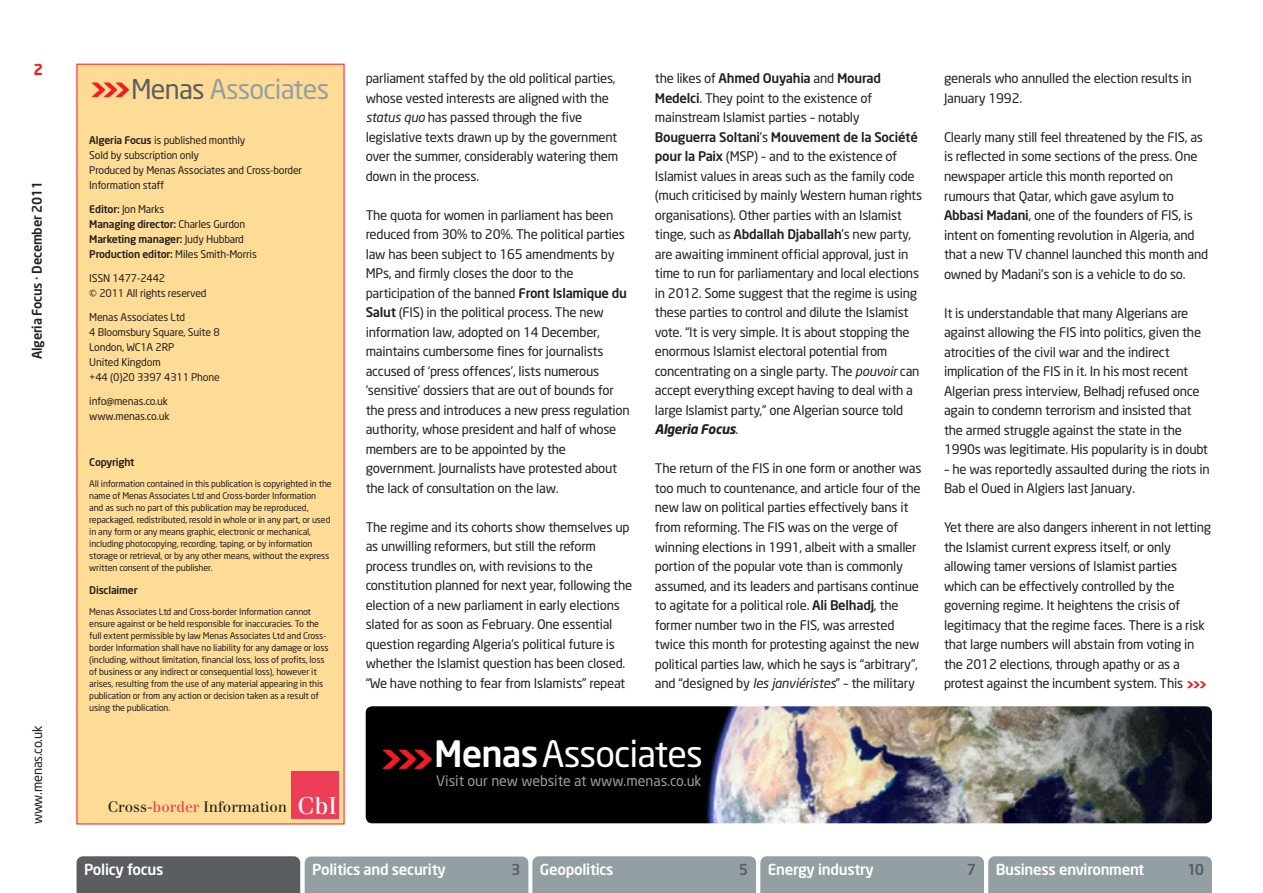
<style>
.page{position:relative;width:1263px;height:893px;background:#fff}
.page>*{position:absolute;margin:0;border:0;box-sizing:border-box;transform-origin:0 0}
.t1{font:36px "Neo Sans";letter-spacing:-.025em;color:#fff}
.t2{font:27px "Neo Sans";letter-spacing:-.03em;color:#949fa4}
.t3{font:500 15px "Neo Sans";letter-spacing:-.02em;color:#fff}
.t4{font:15px "Walbaum";color:#231f20}
.t5{font:500 15px "Neo Sans";color:#5b5e61}
.t6{font:700 15px "Neo Sans";color:#ee1d23}
.t7{font:14.25px "Neo Sans";letter-spacing:-.005em;color:#949fa4}
.t8{font:13.2px/19.5px "Neo Sans";letter-spacing:-.02em;color:#231f20}
.t9{font:500 13.2px "Neo Sans";letter-spacing:-.02em;color:#231f20}
.t10{font:10.5px/15px "Neo Sans";letter-spacing:-.02em;color:#231f20}
.t11{font:500 10.5px/15px "Neo Sans";letter-spacing:-.02em;color:#231f20}
.t12{font:9px/12px "Neo Sans";letter-spacing:-.02em;color:#231f20}
.s1{font-weight:900;font-size:28.5px;color:#ee1d23}
.s2{color:#5b5e61}
.s3{font-weight:500}
.s4{font-weight:400}
.s5{color:#ee3d56}
.s6{font-size:24px;color:#fff}
.s7{font-style:italic}
.s8{font-weight:700;font-style:italic}
.s9{font-weight:900;font-size:37.5px;color:#ee1d23}
.s10{font-weight:900;font-size:13.5px;color:#ee1d23}
</style>
<div class="page">
<svg style="left:77px;top:856px;width:1135px;height:37px;background:#8b9499"></svg>
<div style="left:77px;top:65px;width:267px;height:759px;background:#fedc96"></div>
<div style="left:291px;top:771px;width:47px;height:47px;background:#ee3d56"></div>
<img style="left:366px;top:706px;width:846px;height:117px;border-radius:6px">
<p class="t6" style="left:33px;top:64px;width:11px">2</p>
<p class="t9" style="left:32px;top:359px;width:180px;rotate:-90deg">Algeria Focus · December 2011</p>
<p class="t8" style="left:29px;top:824px;width:100px;rotate:-90deg">www.menas.co.uk</p>
<h2 class="t2" style="left:89px;top:78px;width:242px"><span class="s1">&gt;&gt;&gt;</span><span class="s2">Menas</span> Associates</h2>
<p class="t10" style="left:89px;top:133px;width:214px"><span class="s3">Algeria Focus</span> is published monthly<br>Sold by subscription only<br>Produced by Menas Associates and Cross-border<br>Information staff</p>
<p class="t11" style="left:89px;top:202px;width:169px">Editor: <span class="s4">Jon Marks<br></span>Managing director: <span class="s4">Charles Gurdon<br></span>Marketing manager: <span class="s4">Judy Hubbard<br></span>Production editor: <span class="s4">Miles Smith-Morris</span></p>
<p class="t10" style="left:89px;top:271px;width:119px">ISSN 1477-2442<br>© 2011 All rights reserved</p>
<p class="t10" style="left:89px;top:310px;width:132px">Menas Associates Ltd<br>4 Bloomsbury Square, Suite 8<br>London, WC1A 2RP<br>United Kingdom<br>+44 (0)20 3397 4311 Phone</p>
<p class="t10" style="left:89px;top:394px;width:82px">info@menas.co.uk www.menas.co.uk</p>
<p class="t11" style="left:89px;top:456px;width:47px">Copyright</p>
<p class="t12" style="left:89px;top:479px;width:244px">All information contained in this publication is copyrighted in the name of Menas Associates Ltd and Cross-border Information and as such no part of this publication may be reproduced, repackaged, redistributed, resold in whole or in any part, or used in any form or any means graphic, electronic or mechanical, including photocopying, recording, taping, or by information storage or retrieval, or by any other means, without the express written consent of the publisher.</p>
<p class="t11" style="left:89px;top:583px;width:50px">Disclaimer</p>
<p class="t12" style="left:89px;top:606px;width:241px">Menas Associates Ltd and Cross-border Information cannot ensure against or be held responsible for inaccuracies. To the full extent permissible by law Menas Associates Ltd and Cross&shy;border Information shall have no liability for any damage or loss (including, without limitation, financial loss, loss of profits, loss of business or any indirect or consequential loss), however it arises, resulting from the use of any material appearing in this publication or from any action or decision taken as a result of using the publication.</p>
<p class="t4" style="left:108px;top:801px;width:231px">Cross-<span class="s5">border</span> Information <span class="s6">CbI</span></p>
<p class="t8" style="left:366px;top:70px;width:254px">parliament staffed by the old political parties, whose vested interests are aligned with the <span class="s7">status quo</span> has passed through the five legislative texts drawn up by the government over the summer, considerably watering them down in the process.</p>
<p class="t8" style="left:366px;top:206px;width:266px">The quota for women in parliament has been reduced from 30% to 20%. The political parties law has been subject to 165 amendments by MPs, and firmly closes the door to the participation of the banned <span class="s3">Front Islamique du Salut</span> (FIS) in the political process. The new information law, adopted on 14 December, maintains cumbersome fines for journalists accused of ‘press offences’, lists numerous ‘sensitive’ dossiers that are out of bounds for the press and introduces a new press regulation authority, whose president and half of whose members are to be appointed by the government. Journalists have protested about the lack of consultation on the law.</p>
<p class="t8" style="left:366px;top:518px;width:268px">The regime and its cohorts show themselves up as unwilling reformers, but still the reform process trundles on, with revisions to the constitution planned for next year, following the election of a new parliament in early elections slated for as soon as February. One essential question regarding Algeria’s political future is whether the Islamist question has been closed. “We have nothing to fear from Islamists” repeat</p>
<p class="t8" style="left:655px;top:70px;width:269px">the likes of <span class="s3">Ahmed Ouyahia</span> and <span class="s3">Mourad Medelci</span>. They point to the existence of mainstream Islamist parties – notably <span class="s3">Bouguerra Soltani</span>’s <span class="s3">Mouvement de la Société pour la Paix</span> (MSP) – and to the existence of Islamist values in areas such as the family code (much criticised by mainly Western human rights organisations). Other parties with an Islamist tinge, such as <span class="s3">Abdallah Djaballah</span>’s new party, are awaiting imminent official approval, just in time to run for parliamentary and local elections in 2012. Some suggest that the regime is using these parties to control and dilute the Islamist vote. “It is very simple. It is about stopping the enormous Islamist electoral potential from concentrating on a single party. The <span class="s7">pouvoir</span> can accept everything except having to deal with a large Islamist party,” one Algerian source told <span class="s8">Algeria Focus</span>.</p>
<p class="t8" style="left:655px;top:460px;width:268px">The return of the FIS in one form or another was too much to countenance, and article four of the new law on political parties effectively bans it from reforming. The FIS was on the verge of winning elections in 1991, albeit with a smaller portion of the popular vote than is commonly assumed, and its leaders and partisans continue to agitate for a political role. <span class="s3">Ali Belhadj</span>, the former number two in the FIS, was arrested twice this month for protesting against the new political parties law, which he says is “arbitrary”, and “designed by <span class="s7">les janviéristes</span>” – the military</p>
<h1 class="t1" style="left:379px;top:740px;width:325px"><span class="s9">&gt;&gt;&gt;</span><span class="s3">Menas</span> Associates</h1>
<p class="t7" style="left:436px;top:776px;width:267px">Visit our new website at www.menas.co.uk</p>
<p class="t8" style="left:944px;top:70px;width:249px">generals who annulled the election results in<br>January 1992.</p>
<p class="t8" style="left:944px;top:129px;width:266px">Clearly many still feel threatened by the FIS, as is reflected in some sections of the press. One newspaper article this month reported on rumours that Qatar, which gave asylum to <span class="s3">Abbasi Madani</span>, one of the founders of FIS, is intent on fomenting revolution in Algeria, and that a new TV channel launched this month and owned by Madani’s son is a vehicle to do so.</p>
<p class="t8" style="left:944px;top:304px;width:265px">It is understandable that many Algerians are against allowing the FIS into politics, given the atrocities of the civil war and the indirect implication of the FIS in it. In his most recent Algerian press interview, Belhadj refused once again to condemn terrorism and insisted that the armed struggle against the state in the 1990s was legitimate. His popularity is in doubt</p>
<p class="t8" style="left:944px;top:460px;width:267px">– he was reportedly assaulted during the riots in<br>Bab el Oued in Algiers last January.</p>
<p class="t8" style="left:944px;top:519px;width:269px">Yet there are also dangers inherent in not letting the Islamist current express itself, or only allowing tamer versions of Islamist parties which can be effectively controlled by the governing regime. It heightens the crisis of legitimacy that the regime faces. There is a risk that large numbers will abstain from voting in the 2012 elections, through apathy or as a protest against the incumbent system. This <span class="s10">&gt;&gt;&gt;</span></p>
<p class="t3" style="left:84px;top:864px;width:81px">Policy focus</p>
<p class="t3" style="left:312px;top:864px;width:135px">Politics and security</p>
<p class="t5" style="left:511px;top:864px;width:11px">3</p>
<p class="t3" style="left:540px;top:864px;width:75px">Geopolitics</p>
<p class="t5" style="left:739px;top:864px;width:11px">5</p>
<p class="t3" style="left:768px;top:864px;width:108px">Energy industry</p>
<p class="t5" style="left:967px;top:864px;width:11px">7</p>
<p class="t3" style="left:996px;top:864px;width:150px">Business environment</p>
<p class="t5" style="left:1187px;top:864px;width:19px">10</p>
</div>
